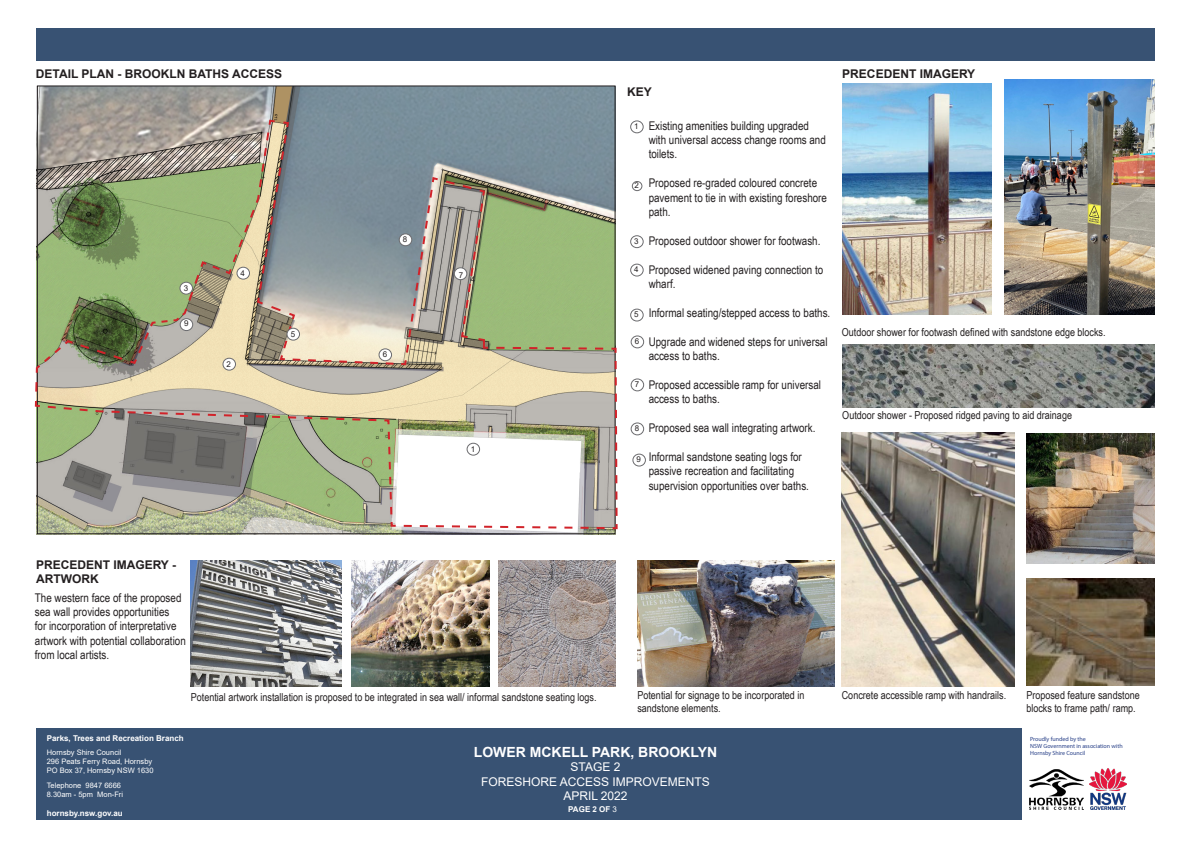
<style>
.page{position:relative;width:1191px;height:842px;background:#fff}
.page>*{position:absolute;margin:0;border:0;box-sizing:border-box;transform-origin:0 0}
.t1{font:700 14px "Arial";color:#fff}
.t2{font:12px/14.4px "Arial Narrow";color:#231f20}
.Small_heading_caps{font:700 12px "Arial";color:#231f20}
.t3{font:12px/14.4px "Arial";color:#fff;text-align:center}
.Image_label_-_black{font:11px "Arial Narrow";color:#231f20}
.t4{font:700 8px "Arial";color:#fff}
.t5{font:8px "Arial";color:#231f20}
.t6{font:7.5px/9px "Arial";color:#fff}
.Image_label_-_black-2{font:6px/7.2px "Myriad Pro";color:#284088}
.s1{font-weight:400}
</style>
<div class="page">
<div style="left:36px;top:728px;width:1118px;height:92px;background:#385273"></div>
<div style="left:36px;top:28px;width:1119px;height:33px;background:#385273"></div>
<img style="left:39px;top:87px;width:574px;height:445px">
<img style="left:34px;top:119px;width:584px;height:411px">
<div style="left:630px;top:121px;width:13px;height:12px;border:1px solid #6b6b6e;border-radius:50%"></div>
<div style="left:632px;top:181px;width:10px;height:10px;border:1px solid #6b6b6e;border-radius:50%"></div>
<div style="left:630px;top:236px;width:13px;height:12px;border:1px solid #6b6b6e;border-radius:50%"></div>
<div style="left:630px;top:264px;width:13px;height:12px;border:1px solid #6b6b6e;border-radius:50%"></div>
<div style="left:630px;top:309px;width:13px;height:12px;border:1px solid #6b6b6e;border-radius:50%"></div>
<div style="left:467px;top:443px;width:12px;height:12px;background:#fff;border-radius:50%"></div>
<div style="left:467px;top:443px;width:13px;height:12px;border:1px solid #6b6b6e;border-radius:50%"></div>
<div style="left:223px;top:358px;width:12px;height:12px;background:#fff;border-radius:50%"></div>
<div style="left:223px;top:358px;width:13px;height:12px;border:1px solid #6b6b6e;border-radius:50%"></div>
<div style="left:180px;top:282px;width:12px;height:12px;background:#fff;border-radius:50%"></div>
<div style="left:180px;top:282px;width:13px;height:12px;border:1px solid #6b6b6e;border-radius:50%"></div>
<div style="left:237px;top:267px;width:12px;height:12px;background:#fff;border-radius:50%"></div>
<div style="left:237px;top:267px;width:13px;height:12px;border:1px solid #6b6b6e;border-radius:50%"></div>
<div style="left:287px;top:328px;width:12px;height:12px;background:#fff;border-radius:50%"></div>
<div style="left:287px;top:328px;width:13px;height:12px;border:1px solid #6b6b6e;border-radius:50%"></div>
<div style="left:631px;top:336px;width:13px;height:12px;border:1px solid #6b6b6e;border-radius:50%"></div>
<div style="left:379px;top:349px;width:12px;height:12px;background:#fff;border-radius:50%"></div>
<div style="left:379px;top:349px;width:13px;height:12px;border:1px solid #6b6b6e;border-radius:50%"></div>
<div style="left:631px;top:379px;width:13px;height:12px;border:1px solid #6b6b6e;border-radius:50%"></div>
<div style="left:454px;top:268px;width:13px;height:12px;background:#fff;border-radius:50%"></div>
<div style="left:454px;top:268px;width:13px;height:12px;border:1px solid #6b6b6e;border-radius:50%"></div>
<div style="left:631px;top:423px;width:13px;height:12px;border:1px solid #6b6b6e;border-radius:50%"></div>
<div style="left:399px;top:234px;width:13px;height:12px;background:#fff;border-radius:50%"></div>
<div style="left:399px;top:234px;width:13px;height:12px;border:1px solid #6b6b6e;border-radius:50%"></div>
<img style="left:842px;top:84px;width:150px;height:231px">
<img style="left:190px;top:560px;width:151px;height:127px">
<img style="left:842px;top:345px;width:312px;height:62px">
<img style="left:637px;top:560px;width:197px;height:127px">
<img style="left:1026px;top:579px;width:129px;height:106px">
<img style="left:1004px;top:79px;width:151px;height:236px">
<img style="left:842px;top:433px;width:172px;height:254px">
<img style="left:351px;top:560px;width:139px;height:126px">
<div style="left:180px;top:319px;width:13px;height:12px;background:#fff;border-radius:50%"></div>
<div style="left:180px;top:319px;width:13px;height:12px;border:1px solid #6b6b6e;border-radius:50%"></div>
<img style="left:498px;top:560px;width:117px;height:127px">
<div style="left:633px;top:454px;width:12px;height:12px;border:1px solid #6b6b6e;border-radius:50%"></div>
<img style="left:1026px;top:433px;width:128px;height:130px">
<div style="left:1022px;top:723px;width:132px;height:102px;background:#fff"></div>
<img style="left:1089px;top:768px;width:37px;height:41px">
<img style="left:1029px;top:770px;width:54px;height:39px">
<p class="Small_heading_caps" style="left:36px;top:65px;width:248px">DETAIL PLAN - BROOKLN BATHS ACCESS</p>
<p class="Small_heading_caps" style="left:842px;top:65px;width:134px">PRECEDENT IMAGERY</p>
<p class="t5" style="left:185px;top:282px;width:6px">1</p>
<p class="t5" style="left:184px;top:282px;width:6px">3</p>
<p class="t5" style="left:184px;top:318px;width:6px">9</p>
<p class="t5" style="left:242px;top:267px;width:6px">4</p>
<p class="t5" style="left:241px;top:267px;width:6px">4</p>
<p class="t5" style="left:228px;top:358px;width:6px">1</p>
<p class="t5" style="left:227px;top:358px;width:6px">2</p>
<p class="t5" style="left:292px;top:328px;width:6px">4</p>
<p class="t5" style="left:291px;top:328px;width:6px">5</p>
<p class="t5" style="left:404px;top:233px;width:6px">4</p>
<p class="t5" style="left:403px;top:234px;width:6px">8</p>
<p class="t5" style="left:384px;top:348px;width:6px">4</p>
<p class="t5" style="left:383px;top:349px;width:6px">6</p>
<p class="t5" style="left:459px;top:270px;width:6px">7</p>
<p class="t5" style="left:471px;top:273px;width:6px">4</p>
<p class="t5" style="left:471px;top:443px;width:6px">1</p>
<p class="t5" style="left:472px;top:443px;width:6px">1</p>
<p class="Small_heading_caps" style="left:627px;top:83px;width:26px">KEY</p>
<p class="t2" style="left:648px;top:118px;width:179px">Existing amenities building upgraded with universal access change rooms and toilets.</p>
<p class="t2" style="left:648px;top:175px;width:180px">Proposed re-graded coloured concrete pavement to tie in with existing foreshore path.</p>
<p class="t2" style="left:648px;top:233px;width:173px">Proposed outdoor shower for footwash.</p>
<p class="t2" style="left:648px;top:262px;width:176px">Proposed widened paving connection to wharf.</p>
<p class="t2" style="left:648px;top:305px;width:183px">Informal seating/stepped access to baths.</p>
<p class="t2" style="left:648px;top:334px;width:180px">Upgrade and widened steps for universal access to baths.</p>
<p class="t2" style="left:648px;top:377px;width:174px">Proposed accessible ramp for universal access to baths.</p>
<p class="t2" style="left:648px;top:420px;width:168px">Proposed sea wall integrating artwork.</p>
<p class="t2" style="left:648px;top:449px;width:162px">Informal sandstone seating logs for passive recreation and facilitating supervision opportunities over baths.</p>
<p class="t5" style="left:635px;top:121px;width:6px">1</p>
<p class="t5" style="left:634px;top:121px;width:6px">1</p>
<p class="t5" style="left:634px;top:179px;width:6px">2</p>
<p class="t5" style="left:639px;top:192px;width:6px;rotate:-180deg">1</p>
<p class="t5" style="left:635px;top:235px;width:6px">1</p>
<p class="t5" style="left:635px;top:264px;width:6px">4</p>
<p class="t5" style="left:635px;top:309px;width:6px">4</p>
<p class="t5" style="left:634px;top:236px;width:6px">3</p>
<p class="t5" style="left:634px;top:264px;width:6px">4</p>
<p class="t5" style="left:634px;top:309px;width:6px">5</p>
<p class="t5" style="left:636px;top:336px;width:6px">4</p>
<p class="t5" style="left:635px;top:336px;width:6px">6</p>
<p class="t5" style="left:636px;top:379px;width:6px">4</p>
<p class="t5" style="left:635px;top:379px;width:6px">7</p>
<p class="t5" style="left:636px;top:423px;width:6px">4</p>
<p class="t5" style="left:635px;top:423px;width:6px">8</p>
<p class="t5" style="left:637px;top:454px;width:6px">4</p>
<p class="t5" style="left:636px;top:454px;width:6px">9</p>
<p class="Image_label_-_black" style="left:842px;top:324px;width:265px">Outdoor shower for footwash defined with sandstone edge blocks.</p>
<p class="Image_label_-_black" style="left:842px;top:407px;width:231px">Outdoor shower - Proposed ridged paving to aid drainage</p>
<p class="Small_heading_caps" style="left:36px;top:556px;width:142px">PRECEDENT IMAGERY -</p>
<p class="Small_heading_caps" style="left:36px;top:571px;width:64px">ARTWORK</p>
<p class="t2" style="left:35px;top:590px;width:152px">The western face of the proposed sea wall provides opportunities<br>for incorporation of interpretative artwork with potential collaboration from local artists.</p>
<p class="Image_label_-_black" style="left:191px;top:689px;width:407px">Potential artwork installation is proposed to be integrated in sea wall/ informal sandstone seating logs.</p>
<p class="Image_label_-_black" style="left:637px;top:687px;width:168px">Potential for signage to be incorporated in</p>
<p class="Image_label_-_black" style="left:637px;top:700px;width:85px">sandstone elements.</p>
<p class="t4" style="left:47px;top:732px;width:138px">Parks, Trees and Recreation Branch</p>
<p class="t6" style="left:47px;top:748px;width:108px">Hornsby Shire Council<br>296 Peats Ferry Road, Hornsby<br>PO Box 37, Hornsby NSW 1630</p>
<p class="t6" style="left:47px;top:781px;width:78px">Telephone 9847 6666<br>8.30am - 5pm Mon-Fri</p>
<p class="t4" style="left:47px;top:807px;width:77px">hornsby.nsw.gov.au</p>
<p class="t1" style="left:474px;top:742px;width:245px">LOWER MCKELL PARK, BROOKLYN</p>
<p class="t3" style="left:481px;top:760px;width:230px">STAGE 2<br>FORESHORE ACCESS IMPROVEMENTS<br>APRIL 2022</p>
<p class="t4" style="left:568px;top:804px;width:50px">PAGE 2 OF <span class="s1">3</span></p>
<p class="Image_label_-_black" style="left:842px;top:687px;width:166px">Concrete accessible ramp with handrails.</p>
<p class="Image_label_-_black" style="left:1026px;top:687px;width:115px">Proposed feature sandstone</p>
<p class="Image_label_-_black" style="left:1026px;top:700px;width:111px">blocks to frame path/ ramp.</p>
<p class="Image_label_-_black-2" style="left:1030px;top:735px;width:57px">Proudly funded by the</p>
<p class="Image_label_-_black-2" style="left:1030px;top:742px;width:94px">NSW Government in association with<br>Hornsby Shire Council</p>
</div>
